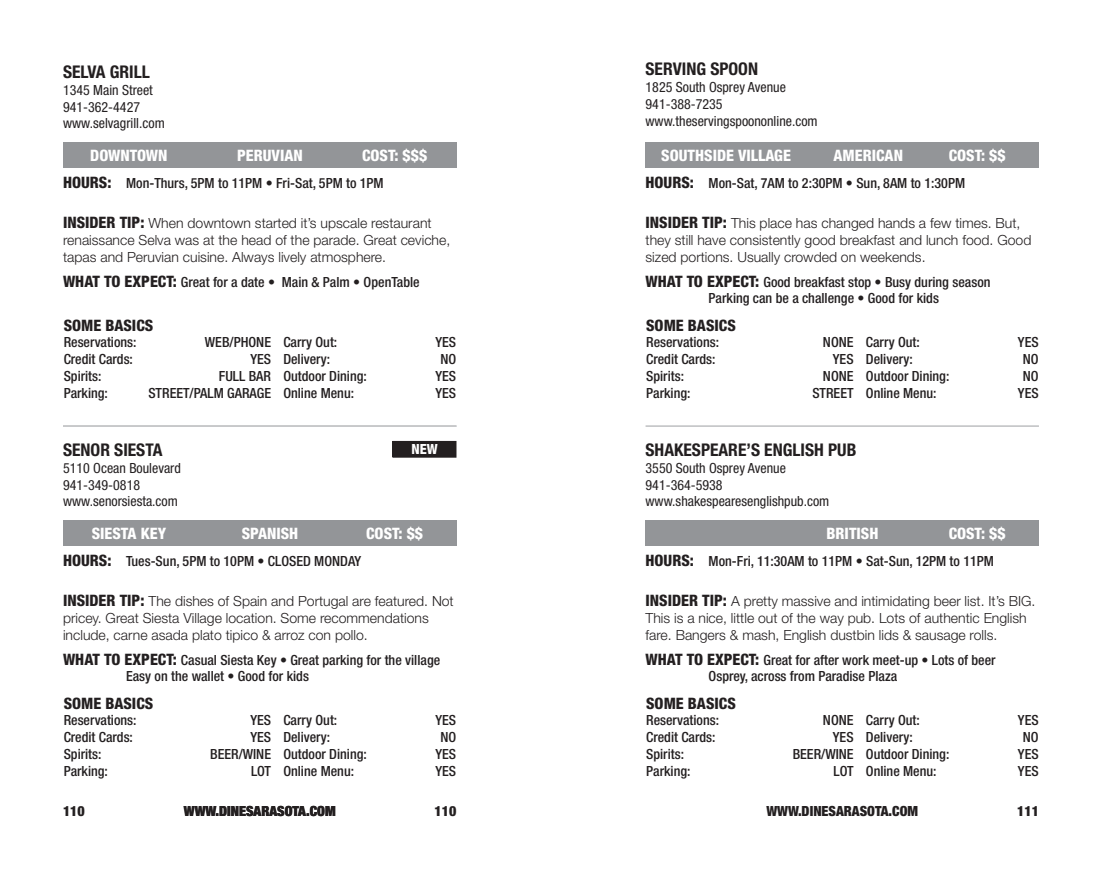
<style>
.page{position:relative;width:1102px;height:882px;background:#fff}
.page>*{position:absolute;margin:0;border:0;box-sizing:border-box;transform-origin:0 0}
.t1{font:700 condensed 17.5px "Helvetica Neue LT Std";color:#231f20}
.t2{font:800 condensed 15.75px "Helvetica Neue LT Std";color:#fff}
.t3{font:800 condensed 15.75px "Helvetica Neue LT Std";color:#231f20}
.t4{font:500 condensed 14px/16.8px "Helvetica Neue LT Std";color:#231f20}
.t5{font:300 14px/16.8px "Helvetica Neue LT Std";color:#231f20}
.t6{font:condensed 14px/16.8px "Helvetica Neue LT Std";color:#231f20}
.t7{font:900 condensed 14px "Helvetica Neue LT Std";color:#231f20}
.t8{font:800 condensed 14px "Helvetica Neue LT Std";color:#fff}
.s1{font-weight:800;font-size:15.75px}
.s2{font-weight:800;font-stretch:condensed;font-size:15.75px}
</style>
<div class="page">
<hr style="left:645px;top:425px;width:393px;height:2px;background:#c7c8ca">
<hr style="left:63px;top:425px;width:393px;height:2px;background:#c7c8ca">
<div style="left:63px;top:142px;width:393px;height:26px;background:#939598"></div>
<div style="left:63px;top:520px;width:393px;height:26px;background:#939598"></div>
<div style="left:393px;top:441px;width:63px;height:16px;background:#231f20"></div>
<div style="left:392px;top:441px;width:64px;height:17px;border:1px solid #231f20"></div>
<div style="left:645px;top:142px;width:393px;height:26px;background:#939598"></div>
<div style="left:645px;top:520px;width:393px;height:26px;background:#939598"></div>
<p class="t1" style="left:63px;top:61px;width:88px">SELVA GRILL</p>
<p class="t6" style="left:63px;top:81px;width:103px">1345 Main Street<br>941-362-4427 www.selvagrill.com</p>
<p class="t2" style="left:90px;top:145px;width:79px">DOWNTOWN</p>
<p class="t2" style="left:237px;top:145px;width:67px">PERUVIAN</p>
<p class="t2" style="left:362px;top:145px;width:67px">COST: $$$</p>
<p class="t4" style="left:63px;top:174px;width:322px"><span class="s1">HOURS:</span> Mon-Thurs, 5PM to 11PM • Fri-Sat, 5PM to 1PM</p>
<p class="t5" style="left:63px;top:214px;width:388px"><span class="s2">INSIDER TIP:</span> When downtown started it’s upscale restaurant renaissance Selva was at the head of the parade. Great ceviche, tapas and Peruvian cuisine. Always lively atmosphere.</p>
<p class="t4" style="left:63px;top:273px;width:358px"><span class="s1">WHAT TO EXPECT:</span> Great for a date • Main &amp; Palm • OpenTable</p>
<p class="t3" style="left:64px;top:315px;width:91px">SOME BASICS</p>
<p class="t4" style="left:64px;top:334px;width:74px">Reservations:</p>
<p class="t4" style="left:205px;top:334px;width:68px">WEB/PHONE</p>
<p class="t4" style="left:64px;top:351px;width:71px">Credit Cards:</p>
<p class="t4" style="left:250px;top:351px;width:22px">YES</p>
<p class="t4" style="left:64px;top:367px;width:39px">Spirits:</p>
<p class="t4" style="left:219px;top:367px;width:54px">FULL BAR</p>
<p class="t4" style="left:64px;top:384px;width:46px">Parking:</p>
<p class="t4" style="left:148px;top:384px;width:124px">STREET/PALM GARAGE</p>
<p class="t4" style="left:283px;top:334px;width:55px">Carry Out:</p>
<p class="t4" style="left:435px;top:334px;width:22px">YES</p>
<p class="t4" style="left:283px;top:350px;width:48px">Delivery:</p>
<p class="t4" style="left:440px;top:350px;width:17px">NO</p>
<p class="t4" style="left:283px;top:367px;width:85px">Outdoor Dining:</p>
<p class="t4" style="left:435px;top:367px;width:22px">YES</p>
<p class="t4" style="left:283px;top:384px;width:72px">Online Menu:</p>
<p class="t4" style="left:435px;top:384px;width:22px">YES</p>
<p class="t1" style="left:63px;top:439px;width:101px">SENOR SIESTA</p>
<p class="t6" style="left:63px;top:459px;width:119px">5110 Ocean Boulevard<br>941-349-0818 www.senorsiesta.com</p>
<p class="t8" style="left:411px;top:441px;width:28px">NEW</p>
<p class="t2" style="left:92px;top:523px;width:76px">SIESTA KEY</p>
<p class="t2" style="left:242px;top:523px;width:58px">SPANISH</p>
<p class="t2" style="left:366px;top:523px;width:58px">COST: $$</p>
<p class="t4" style="left:63px;top:552px;width:300px"><span class="s1">HOURS:</span> Tues-Sun, 5PM to 10PM • CLOSED MONDAY</p>
<p class="t5" style="left:63px;top:592px;width:392px"><span class="s2">INSIDER TIP:</span> The dishes of Spain and Portugal are featured. Not pricey. Great Siesta Village location. Some recommendations include, carne asada plato tipico &amp; arroz con pollo.</p>
<p class="t4" style="left:126px;top:651px;width:315px;text-indent:-63px"><span class="s1">WHAT TO EXPECT:</span> Casual Siesta Key • Great parking for the village<br>Easy on the wallet • Good for kids</p>
<p class="t3" style="left:64px;top:693px;width:91px">SOME BASICS</p>
<p class="t4" style="left:64px;top:712px;width:74px">Reservations:</p>
<p class="t4" style="left:250px;top:712px;width:22px">YES</p>
<p class="t4" style="left:64px;top:729px;width:71px">Credit Cards:</p>
<p class="t4" style="left:250px;top:729px;width:22px">YES</p>
<p class="t4" style="left:64px;top:745px;width:39px">Spirits:</p>
<p class="t4" style="left:210px;top:745px;width:62px">BEER/WINE</p>
<p class="t4" style="left:64px;top:762px;width:46px">Parking:</p>
<p class="t4" style="left:251px;top:762px;width:22px">LOT</p>
<p class="t4" style="left:283px;top:712px;width:55px">Carry Out:</p>
<p class="t4" style="left:435px;top:712px;width:22px">YES</p>
<p class="t4" style="left:283px;top:728px;width:48px">Delivery:</p>
<p class="t4" style="left:440px;top:728px;width:17px">NO</p>
<p class="t4" style="left:283px;top:745px;width:85px">Outdoor Dining:</p>
<p class="t4" style="left:435px;top:745px;width:22px">YES</p>
<p class="t4" style="left:283px;top:762px;width:72px">Online Menu:</p>
<p class="t4" style="left:435px;top:762px;width:22px">YES</p>
<p class="t1" style="left:645px;top:59px;width:114px">SERVING SPOON</p>
<p class="t6" style="left:645px;top:79px;width:174px">1825 South Osprey Avenue<br>941-388-7235 www.theservingspoononline.com</p>
<p class="t2" style="left:661px;top:145px;width:131px">SOUTHSIDE VILLAGE</p>
<p class="t2" style="left:833px;top:145px;width:71px">AMERICAN</p>
<p class="t2" style="left:948px;top:145px;width:58px">COST: $$</p>
<p class="t4" style="left:645px;top:174px;width:321px"><span class="s1">HOURS:</span> Mon-Sat, 7AM to 2:30PM • Sun, 8AM to 1:30PM</p>
<p class="t5" style="left:645px;top:214px;width:387px"><span class="s2">INSIDER TIP:</span> This place has changed hands a few times. But, they still have consistently good breakfast and lunch food. Good sized portions. Usually crowded on weekends.</p>
<p class="t4" style="left:708px;top:273px;width:283px;text-indent:-63px"><span class="s1">WHAT TO EXPECT:</span> Good breakfast stop • Busy during season<br>Parking can be a challenge • Good for kids</p>
<p class="t3" style="left:646px;top:315px;width:91px">SOME BASICS</p>
<p class="t4" style="left:646px;top:334px;width:74px">Reservations:</p>
<p class="t4" style="left:822px;top:334px;width:32px">NONE</p>
<p class="t4" style="left:646px;top:351px;width:71px">Credit Cards:</p>
<p class="t4" style="left:832px;top:351px;width:22px">YES</p>
<p class="t4" style="left:646px;top:367px;width:39px">Spirits:</p>
<p class="t4" style="left:822px;top:367px;width:32px">NONE</p>
<p class="t4" style="left:646px;top:384px;width:46px">Parking:</p>
<p class="t4" style="left:812px;top:384px;width:43px">STREET</p>
<p class="t4" style="left:865px;top:334px;width:55px">Carry Out:</p>
<p class="t4" style="left:1017px;top:334px;width:22px">YES</p>
<p class="t4" style="left:865px;top:350px;width:48px">Delivery:</p>
<p class="t4" style="left:1022px;top:350px;width:17px">NO</p>
<p class="t4" style="left:865px;top:367px;width:85px">Outdoor Dining:</p>
<p class="t4" style="left:1022px;top:367px;width:17px">NO</p>
<p class="t4" style="left:865px;top:384px;width:72px">Online Menu:</p>
<p class="t4" style="left:1017px;top:384px;width:22px">YES</p>
<p class="t1" style="left:645px;top:439px;width:212px">SHAKESPEARE’S ENGLISH PUB</p>
<p class="t6" style="left:645px;top:459px;width:185px">3550 South Osprey Avenue<br>941-364-5938 www.shakespearesenglishpub.com</p>
<p class="t2" style="left:826px;top:523px;width:53px">BRITISH</p>
<p class="t2" style="left:948px;top:523px;width:58px">COST: $$</p>
<p class="t4" style="left:645px;top:552px;width:350px"><span class="s1">HOURS:</span> Mon-Fri, 11:30AM to 11PM • Sat-Sun, 12PM to 11PM</p>
<p class="t5" style="left:645px;top:592px;width:391px"><span class="s2">INSIDER TIP:</span> A pretty massive and intimidating beer list. It’s BIG.<br>This is a nice, little out of the way pub. Lots of authentic English fare. Bangers &amp; mash, English dustbin lids &amp; sausage rolls.</p>
<p class="t4" style="left:708px;top:651px;width:288px;text-indent:-63px"><span class="s1">WHAT TO EXPECT:</span> Great for after work meet-up • Lots of beer<br>Osprey, across from Paradise Plaza</p>
<p class="t3" style="left:646px;top:693px;width:91px">SOME BASICS</p>
<p class="t4" style="left:646px;top:712px;width:74px">Reservations:</p>
<p class="t4" style="left:822px;top:712px;width:32px">NONE</p>
<p class="t4" style="left:646px;top:729px;width:71px">Credit Cards:</p>
<p class="t4" style="left:832px;top:729px;width:22px">YES</p>
<p class="t4" style="left:646px;top:745px;width:39px">Spirits:</p>
<p class="t4" style="left:792px;top:745px;width:62px">BEER/WINE</p>
<p class="t4" style="left:646px;top:762px;width:46px">Parking:</p>
<p class="t4" style="left:833px;top:762px;width:22px">LOT</p>
<p class="t4" style="left:865px;top:712px;width:55px">Carry Out:</p>
<p class="t4" style="left:1017px;top:712px;width:22px">YES</p>
<p class="t4" style="left:865px;top:728px;width:48px">Delivery:</p>
<p class="t4" style="left:1022px;top:728px;width:17px">NO</p>
<p class="t4" style="left:865px;top:745px;width:85px">Outdoor Dining:</p>
<p class="t4" style="left:1017px;top:745px;width:22px">YES</p>
<p class="t4" style="left:865px;top:762px;width:72px">Online Menu:</p>
<p class="t4" style="left:1017px;top:762px;width:22px">YES</p>
<p class="t7" style="left:63px;top:803px;width:23px">110</p>
<p class="t7" style="left:184px;top:803px;width:153px">WWW.DINESARASOTA.COM</p>
<p class="t7" style="left:434px;top:803px;width:23px">110</p>
<p class="t7" style="left:766px;top:803px;width:153px">WWW.DINESARASOTA.COM</p>
<p class="t7" style="left:1016px;top:803px;width:23px">111</p>
</div>
